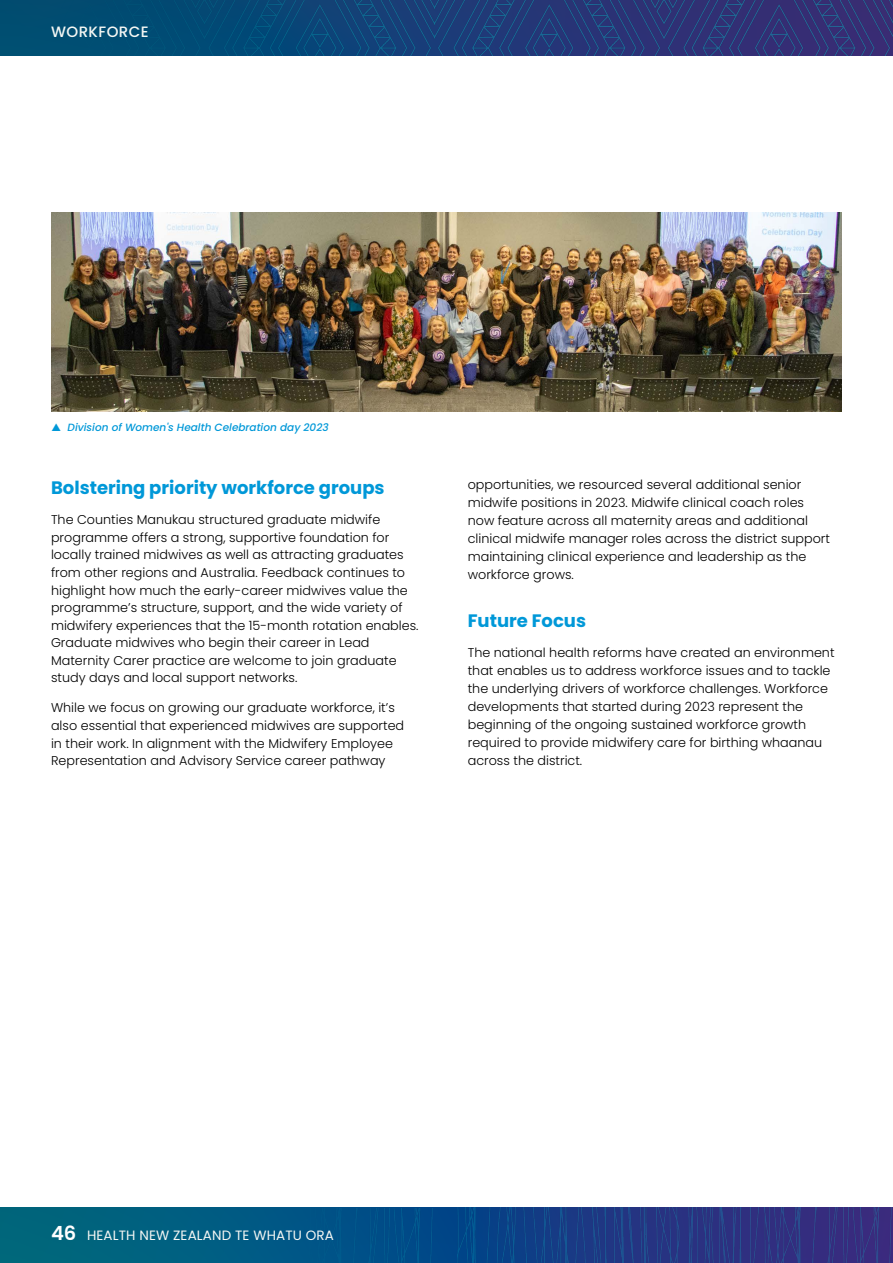
<style>
.page{position:relative;width:893px;height:1263px;background:#fff}
.page>*{position:absolute;margin:0;border:0;box-sizing:border-box;transform-origin:0 0}
.t1{font:700 18px "Poppins";color:#0098d8}
.t2{font:500 15px "Poppins";letter-spacing:.03em;color:#f5f7f4}
.t3{font:13.5px "Poppins";letter-spacing:.01em;color:#f5f7f4}
.t4{font:300 12.75px/17.5px "Poppins";color:#000}
.t5{font:italic 500 10.5px "Poppins";color:#0098d8}
.s1{font-weight:600;font-size:19.5px;color:#fff}
</style>
<div class="page">
<img style="left:51px;top:213px;width:791px;height:198px">
<img style="left:0;top:0;width:893px;height:56px">
<svg style="left:0;top:1207px;width:457px;height:56px;background:#00597f"></svg>
<img style="left:457px;top:1207px;width:436px;height:56px">
<img style="left:39px;top:1208px;width:395px;height:55px">
<p class="t2" style="left:51px;top:23px;width:99px">WORKFORCE</p>
<p class="t5" style="left:68px;top:421px;width:263px">Division of Women's Health Celebration day 2023</p>
<h1 class="t1" style="left:51px;top:477px;width:335px">Bolstering priority workforce groups</h1>
<p class="t4" style="left:51px;top:511px;width:369px">The Counties Manukau structured graduate midwife programme offers a strong, supportive foundation for locally trained midwives as well as attracting graduates from other regions and Australia. Feedback continues to highlight how much the early-career midwives value the programme’s structure, support, and the wide variety of midwifery experiences that the 15-month rotation enables.<br>Graduate midwives who begin their career in Lead Maternity Carer practice are welcome to join graduate study days and local support networks.</p>
<p class="t4" style="left:51px;top:699px;width:355px">While we focus on growing our graduate workforce, it’s also essential that experienced midwives are supported in their work. In alignment with the Midwifery Employee Representation and Advisory Service career pathway</p>
<p class="t4" style="left:468px;top:475px;width:364px;line-height:18px">opportunities, we resourced several additional senior midwife positions in 2023. Midwife clinical coach roles now feature across all maternity areas and additional clinical midwife manager roles across the district support maintaining clinical experience and leadership as the workforce grows.</p>
<h1 class="t1" style="left:468px;top:610px;width:120px">Future Focus</h1>
<p class="t4" style="left:468px;top:644px;width:368px;line-height:18px">The national health reforms have created an environment that enables us to address workforce issues and to tackle the underlying drivers of workforce challenges. Workforce developments that started during 2023 represent the beginning of the ongoing sustained workforce growth required to provide midwifery care for birthing whaanau across the district.</p>
<p class="t3" style="left:51px;top:1228px;width:285px"><span class="s1">46</span> HEALTH NEW ZEALAND TE WHATU ORA</p>
</div>
